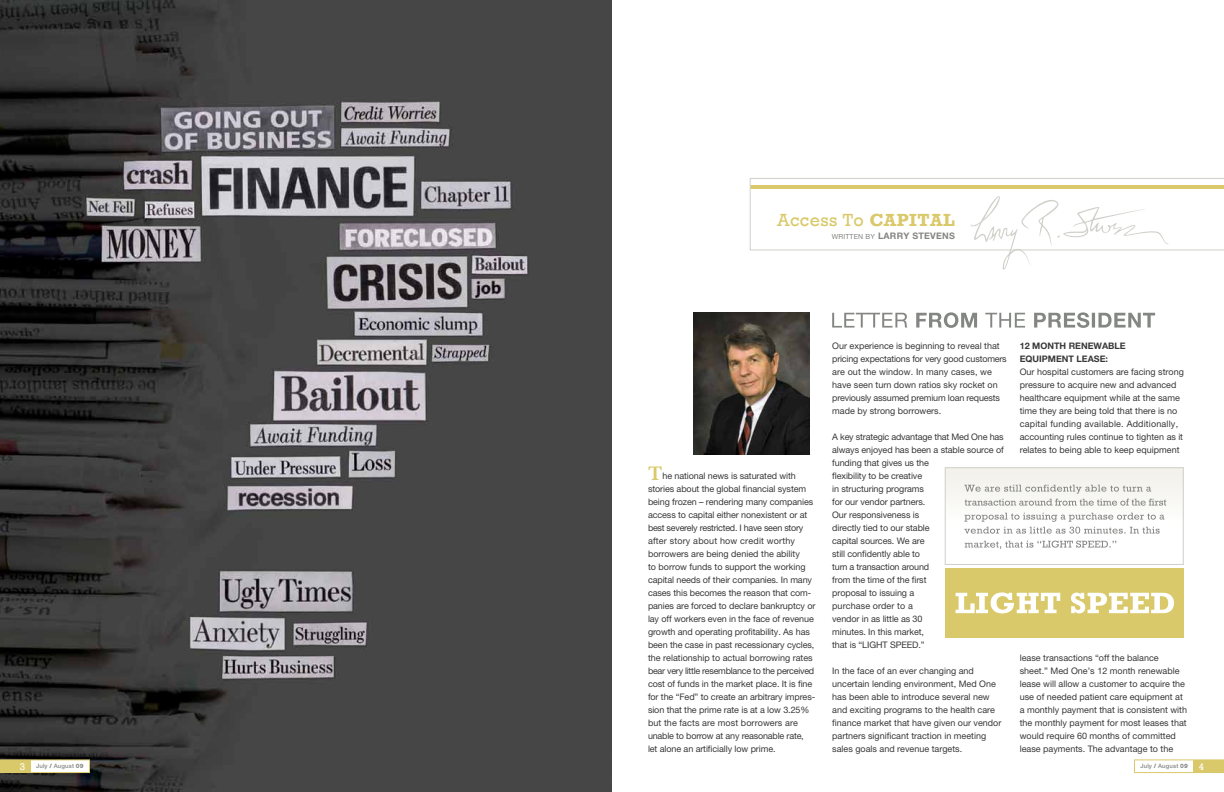
<style>
.page{position:relative;width:1224px;height:792px;background:#fff}
.page>*{position:absolute;margin:0;border:0;box-sizing:border-box;transform-origin:0 0}
.t1{font:600 20px "Baskerville";color:#dac96a}
.t2{font:18px "Rockwell";letter-spacing:.025em;color:#dac96a}
.t3{font:9px/13px "Helvetica Neue LT Pro";color:#383839}
.t4{font:700 9px "Helvetica Neue LT Pro";color:#383839}
.t5{font:700 9px "Helvetica Neue LT Pro";letter-spacing:.025em;color:#848683}
.t6{font:500 6px "Helvetica Neue LT Pro";letter-spacing:.025em;color:#848683}
.s1{font-weight:700}
.s2{font-weight:400;font-size:7px}
.s3{font-family:"Rockwell";font-weight:400;font-size:10px;color:#fff}
.s4{font-weight:900}
.s5{font-weight:800}
</style>
<div class="page">
<img style="left:0;top:0;width:612px;height:792px">
<div style="left:945px;top:468px;width:239px;height:96px;background:linear-gradient(to right,#faf9f7,#fafaf8)"></div>
<svg style="left:30px;top:760px;width:60px;height:13px"></svg>
<div style="left:0;top:760px;width:30px;height:13px;background:#dac96a"></div>
<svg style="left:1134px;top:760px;width:60px;height:13px"></svg>
<div style="left:1194px;top:760px;width:30px;height:13px;background:#dac96a"></div>
<svg style="left:832px;top:312px;width:323px;height:16px"></svg>
<img style="left:693px;top:312px;width:117px;height:142px">
<div style="left:945px;top:568px;width:239px;height:70px;background:#dac96a"></div>
<div style="left:945px;top:467px;width:239px;height:98px;border:1px solid #d0d0ca"></div>
<svg style="left:956px;top:592px;width:218px;height:21px"></svg>
<svg style="left:750px;top:178px;width:474px;height:92px"></svg>
<svg style="left:965px;top:541px;width:151px;height:8px"></svg>
<svg style="left:964px;top:513px;width:200px;height:21px"></svg>
<svg style="left:964px;top:485px;width:202px;height:21px"></svg>
<h2 class="t2" style="left:777px;top:209px;width:179px">Access To <span class="s1">Capital</span></h2>
<p class="t5" style="left:832px;top:231px;width:125px"><span class="s2">WRITTEN BY</span> LARRY STEVENS</p>
<h1 class="t1" style="left:648px;top:462px;width:16px">T</h1>
<p class="t3" style="left:648px;top:469px;width:169px;text-indent:14px">he national news is saturated with stories about the global financial system being frozen – rendering many companies access to capital either nonexistent or at best severely restricted. I have seen story after story about how credit worthy borrowers are being denied the ability<br>to borrow funds to support the working capital needs of their companies. In many cases this becomes the reason that com&shy;panies are forced to declare bankruptcy or lay off workers even in the face of revenue growth and operating profitability. As has been the case in past recessionary cycles, the relationship to actual borrowing rates bear very little resemblance to the perceived cost of funds in the market place. It is fine for the “Fed” to create an arbitrary impres&shy;sion that the prime rate is at a low 3.25% but the facts are most borrowers are unable to borrow at any reasonable rate, let alone an artificially low prime.</p>
<p class="t3" style="left:832px;top:340px;width:176px">Our experience is beginning to reveal that pricing expectations for very good customers are out the window. In many cases, we have seen turn down ratios sky rocket on previously assumed premium loan requests made by strong borrowers.</p>
<p class="t3" style="left:832px;top:431px;width:173px">A key strategic advantage that Med One has always enjoyed has been a stable source of funding that gives us the<br>flexibility to be creative<br>in structuring programs<br>for our vendor partners.<br>Our responsiveness is<br>directly tied to our stable<br>capital sources. We are<br>still confidently able to<br>turn a transaction around<br>from the time of the first<br>proposal to issuing a<br>purchase order to a<br>vendor in as little as 30<br>minutes. In this market,<br>that is “LIGHT SPEED.”</p>
<p class="t3" style="left:832px;top:664px;width:171px">In the face of an ever changing and uncertain lending environment, Med One has been able to introduce several new and exciting programs to the health care finance market that have given our vendor partners significant traction in meeting sales goals and revenue targets.</p>
<p class="t4" style="left:1020px;top:340px;width:28px">12 MONTH</p>
<p class="t4" style="left:1069px;top:340px;width:14px">RENE</p>
<p class="t4" style="left:1094px;top:340px;width:16px">WABLE</p>
<p class="t4" style="left:1020px;top:353px;width:13px">EQUIPMENT</p>
<p class="t4" style="left:1077px;top:353px;width:13px">LEASE</p>
<p class="t4" style="left:1106px;top:353px;width:4px">:</p>
<p class="t3" style="left:1020px;top:365px;width:166px">Our hospital customers are facing strong pressure to acquire new and advanced healthcare equipment while at the same time they are being told that there is no capital funding available. Additionally, accounting rules continue to tighten as it relates to being able to keep equipment</p>
<p class="t3" style="left:1020px;top:651px;width:169px">lease transactions “off the balance sheet.” Med One’s 12 month renewable lease will allow a customer to acquire the use of needed patient care equipment at a monthly payment that is consistent with the monthly payment for most leases that would require 60 months of committed lease payments. The advantage to the</p>
<p class="t6" style="left:20px;top:762px;width:65px"><span class="s3">3</span> July <span class="s4">/</span> August <span class="s5">09</span></p>
<p class="t6" style="left:1140px;top:762px;width:65px">July <span class="s4">/</span> August <span class="s5">09</span> <span class="s3">4</span></p>
</div>
